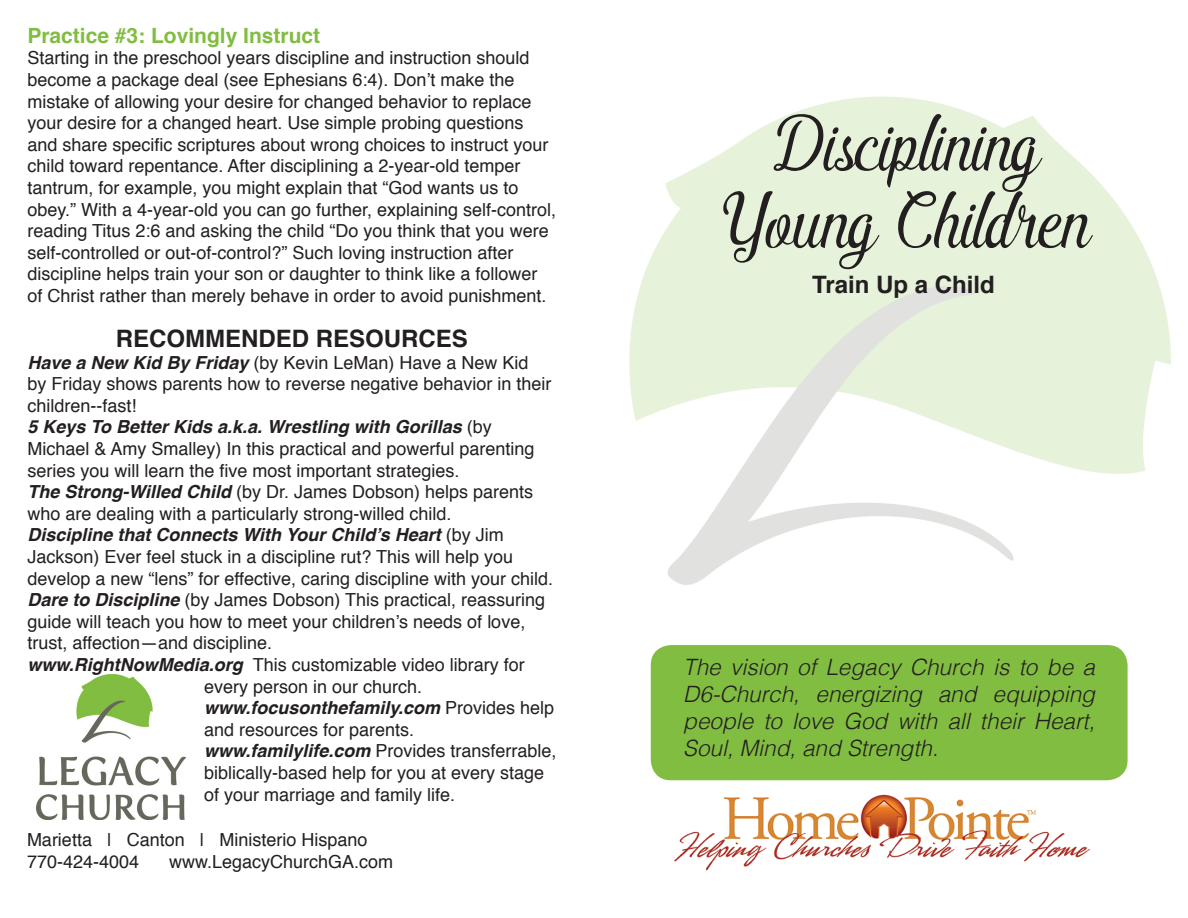
<style>
.page{position:relative;width:1188px;height:918px;background:#fff}
.page>*{position:absolute;margin:0;border:0;box-sizing:border-box;transform-origin:0 0}
.t1{font:64.35px "Pamega Script";color:#231f20}
.t2{font:700 24px "Helvetica";color:#231f20}
.t3{font:italic 300 22.5px/27px "Helvetica";color:#231f20;text-align:justify}
.t4{font:700 21px "Helvetica";color:#81bd41}
.t5{font:18px/21.6px "Helvetica";color:#231f20}
.s1{font-weight:700;font-style:italic}
</style>
<div class="page">
<div style="left:651px;top:645px;width:477px;height:135px;background:#81bd41;border-radius:20px"></div>
<img style="left:629px;top:96px;width:541px;height:488px">
<img style="left:36px;top:674px;width:149px;height:146px">
<img style="left:674px;top:794px;width:416px;height:77px">
<p class="t4" style="left:27px;top:18px;width:294px">Practice #3: Lovingly Instruct</p>
<p class="t5" style="left:27px;top:48px;width:530px">Starting in the preschool years discipline and instruction should become a package deal (see Ephesians 6:4). Don’t make the mistake of allowing your desire for changed behavior to replace your desire for a changed heart. Use simple probing questions and share specific scriptures about wrong choices to instruct your child toward repentance. After disciplining a 2-year-old temper tantrum, for example, you might explain that “God wants us to obey.” With a 4-year-old you can go further, explaining self-control, reading Titus 2:6 and asking the child “Do you think that you were self-controlled or out-of-control?” Such loving instruction after discipline helps train your son or daughter to think like a follower of Christ rather than merely behave in order to avoid punishment.</p>
<p class="t2" style="left:116px;top:319px;width:354px">RECOMMENDED RESOURCES</p>
<p class="t5" style="left:27px;top:352px;width:526px"><span class="s1">Have a New Kid By Friday</span> (by Kevin LeMan) Have a New Kid by Friday shows parents how to reverse negative behavior in their children--fast!</p>
<p class="t5" style="left:27px;top:417px;width:509px"><span class="s1">5 Keys To Better Kids a.k.a. Wrestling with Gorillas</span> (by<br>Michael &amp; Amy Smalley) In this practical and powerful parenting series you will learn the five most important strategies.</p>
<p class="t5" style="left:27px;top:482px;width:507px"><span class="s1">The Strong-Willed Child</span> (by Dr. James Dobson) helps parents who are dealing with a particularly strong-willed child.</p>
<p class="t5" style="left:27px;top:525px;width:527px"><span class="s1">Discipline that Connects With Your Child’s Heart</span> (by Jim<br>Jackson) Ever feel stuck in a discipline rut? This will help you develop a new “lens” for effective, caring discipline with your child.</p>
<p class="t5" style="left:27px;top:590px;width:519px"><span class="s1">Dare to Discipline</span> (by James Dobson) This practical, reassuring guide will teach you how to meet your children’s needs of love, trust, affection—and discipline.</p>
<p class="t5" style="left:204px;top:654px;width:322px;text-indent:-177px"><span class="s1">www.RightNowMedia.org</span> This customizable video library for every person in our church.</p>
<p class="t5" style="left:204px;top:698px;width:352px"><span class="s1">www.focusonthefamily.com</span> Provides help and resources for parents.</p>
<p class="t5" style="left:204px;top:741px;width:354px"><span class="s1">www.familylife.com</span> Provides transferrable, biblically-based help for you at every stage of your marriage and family life.</p>
<p class="t5" style="left:27px;top:830px;width:342px">Marietta | Canton | Ministerio Hispano</p>
<p class="t5" style="left:27px;top:851px;width:114px">770-424-4004</p>
<p class="t5" style="left:169px;top:851px;width:226px">www.LegacyChurchGA.com</p>
<p class="t1" style="left:771px;top:104px;width:267px">Disciplining</p>
<p class="t1" style="left:721px;top:181px;width:367px">Young Children</p>
<p class="t2" style="left:812px;top:265px;width:184px">Train Up a Child</p>
<p class="t3" style="left:683px;top:652px;width:413px">The vision of Legacy Church is to be a D6-Church, energizing and equipping people to love God with all their Heart, Soul, Mind, and Strength.</p>
</div>
